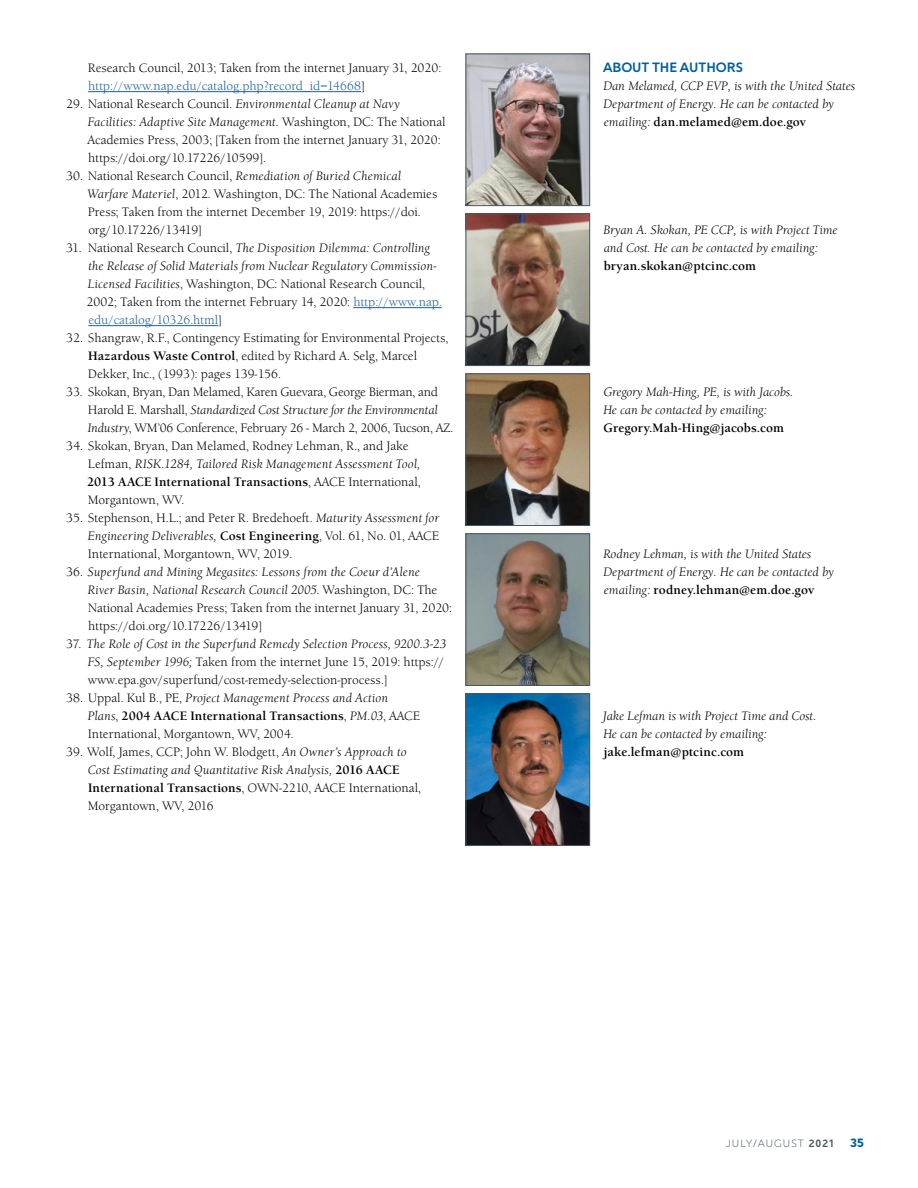
<style>
.page{position:relative;width:918px;height:1188px;background:#fff}
.page>*{position:absolute;margin:0;border:0;box-sizing:border-box;transform-origin:0 0}
.t1{font:13.5px/18px "University Oldstyle";letter-spacing:-.005em;color:#000}
.t2{font:italic 13.5px/18px "University Oldstyle";color:#000}
.t3{font:700 13.5px "University Oldstyle";letter-spacing:.01em;color:#000}
.t4{font:700 13.5px "Gentleman 800";color:#005f9e}
.t5{font:800 12px "Gentleman 900";color:#005f9e}
.t6{font:300 10.5px "Gentleman 400";letter-spacing:.1em;color:#485865}
.s1{color:#215e9e}
.s2{font-style:italic}
.s3{font-style:normal}
.s4{font-style:normal;color:#215e9e}
.s5{font-weight:700}
.s6{font-weight:700;font-style:normal}
.s7{font-family:"Gentleman 800";font-weight:700}
</style>
<div class="page">
<hr style="left:88px;top:91px;width:273px;height:1px;background:#215e9e">
<hr style="left:353px;top:307px;width:89px;height:1px;background:#215e9e">
<hr style="left:88px;top:325px;width:130px;height:1px;background:#215e9e">
<img style="left:468px;top:56px;width:120px;height:148px">
<div style="left:466px;top:54px;width:124px;height:152px;border:1px solid #485865"></div>
<img style="left:468px;top:216px;width:120px;height:148px">
<div style="left:466px;top:214px;width:124px;height:152px;border:1px solid #485865"></div>
<img style="left:468px;top:376px;width:120px;height:148px">
<div style="left:466px;top:374px;width:124px;height:152px;border:1px solid #485865"></div>
<img style="left:468px;top:536px;width:120px;height:148px">
<div style="left:466px;top:534px;width:124px;height:152px;border:1px solid #485865"></div>
<img style="left:468px;top:696px;width:120px;height:148px">
<div style="left:466px;top:694px;width:124px;height:152px;border:1px solid #485865"></div>
<p class="t1" style="left:88px;top:59px;width:355px">Research Council, 2013; Taken from the internet January 31, 2020: <span class="s1">http://www.nap.edu/catalog.php?record_id=14668</span>]</p>
<p class="t1" style="left:88px;top:95px;width:360px;text-indent:-21px">29. National Research Council. <span class="s2">Environmental Cleanup at Navy Facilities: Adaptive Site Management.</span> Washington, DC: The National Academies Press, 2003; [Taken from the internet January 31, 2020: https://doi.org/10.17226/10599].</p>
<p class="t1" style="left:87px;top:167px;width:352px;text-indent:-21px">30. National Research Council, <span class="s2">Remediation of Buried Chemical Warfare Materiel</span>, 2012. Washington, DC: The National Academies Press; Taken from the internet December 19, 2019: https://doi. org/10.17226/13419]</p>
<p class="t2" style="left:87px;top:239px;width:357px;text-indent:-20px"><span class="s3">31. National Research Council,</span> The Disposition Dilemma: Controlling the Release of Solid Materials from Nuclear Regulatory Commission-Licensed Facilities<span class="s3">, Washington, DC: National Research Council, 2002; Taken from the internet February 14, 2020:</span> <span class="s4">http://www.nap. edu/catalog/10326.html</span><span class="s3">]</span></p>
<p class="t1" style="left:88px;top:329px;width:362px;text-indent:-22px">32. Shangraw, R.F., Contingency Estimating for Environmental Projects,<br><span class="s5">Hazardous Waste Control</span>, edited by Richard A. Selg, Marcel<br>Dekker, Inc., (1993): pages 139-156.</p>
<p class="t1" style="left:88px;top:383px;width:367px;text-indent:-21px">33. Skokan, Bryan, Dan Melamed, Karen Guevara, George Bierman, and<br>Harold E. Marshall, <span class="s2">Standardized Cost Structure for the Environmental<br>Industry</span>, WM’06 Conference, February 26 - March 2, 2006, Tucson, AZ.</p>
<p class="t1" style="left:87px;top:437px;width:335px;text-indent:-21px">34. Skokan, Bryan, Dan Melamed, Rodney Lehman, R., and Jake Lefman, <span class="s2">RISK.1284, Tailored Risk Management Assessment Tool, </span><span class="s5">2013 AACE International Transactions</span>, AACE International, Morgantown, WV.</p>
<p class="t1" style="left:88px;top:509px;width:353px;text-align:justify;text-indent:-21px">35. Stephenson, H.L.; and Peter R. Bredehoeft. <span class="s2">Maturity Assessment for Engineering Deliverables,</span> <span class="s5">Cost Engineering</span>, Vol. 61, No. 01, AACE International, Morgantown, WV, 2019.</p>
<p class="t1" style="left:88px;top:563px;width:366px;text-indent:-21px">36. <span class="s2">Superfund and Mining Megasites: Lessons from the Coeur d’Alene<br>River Basin, National Research Council 2005</span>. Washington, DC: The National Academies Press; Taken from the internet January 31, 2020: https://doi.org/10.17226/13419]</p>
<p class="t1" style="left:88px;top:635px;width:360px;text-indent:-21px">37. <span class="s2">The Role of Cost in the Superfund Remedy Selection Process, 9200.3-23<br>FS, September 1996;</span> Taken from the internet June 15, 2019: https:// www.epa.gov/superfund/cost-remedy-selection-process.]</p>
<p class="t1" style="left:88px;top:689px;width:334px;text-indent:-21px">38. Uppal. Kul B., PE, <span class="s2">Project Management Process and Action<br>Plans</span>, <span class="s5">2004 AACE International Transactions</span>, <span class="s2">PM.03</span>, AACE<br>International, Morgantown, WV, 2004.</p>
<p class="t1" style="left:88px;top:743px;width:335px;text-indent:-22px">39. Wolf, James, CCP; John W. Blodgett, <span class="s2">An Owner’s Approach to Cost Estimating and Quantitative Risk Analysis,</span> <span class="s5">2016 AACE International Transactions</span>, OWN-2210, AACE International, Morgantown, WV, 2016</p>
<p class="t4" style="left:603px;top:59px;width:141px">ABOUT THE AUTHORS</p>
<p class="t2" style="left:603px;top:77px;width:254px">Dan Melamed, CCP EVP, is with the United States<br>Department of Energy. He can be contacted by emailing: <span class="s6">dan.melamed@em.doe.gov</span></p>
<p class="t2" style="left:603px;top:221px;width:236px">Bryan A. Skokan, PE CCP, is with Project Time and Cost. He can be contacted by emailing:</p>
<p class="t3" style="left:604px;top:258px;width:154px">bryan.skokan@ptcinc.com</p>
<p class="t2" style="left:603px;top:383px;width:192px">Gregory Mah-Hing, PE, is with Jacobs.<br>He can be contacted by emailing:</p>
<p class="t3" style="left:604px;top:420px;width:182px">Gregory.Mah-Hing@jacobs.com</p>
<p class="t2" style="left:603px;top:545px;width:232px">Rodney Lehman, is with the United States<br>Department of Energy. He can be contacted by emailing: <span class="s6">rodney.lehman@em.doe.gov</span></p>
<p class="t2" style="left:603px;top:707px;width:215px">Jake Lefman is with Project Time and Cost.<br>He can be contacted by emailing:</p>
<p class="t3" style="left:604px;top:744px;width:142px">jake.lefman@ptcinc.com</p>
<p class="t6" style="left:726px;top:1137px;width:109px">JULY/AUGUST <span class="s7">2021</span></p>
<p class="t5" style="left:850px;top:1135px;width:15px">35</p>
</div>
